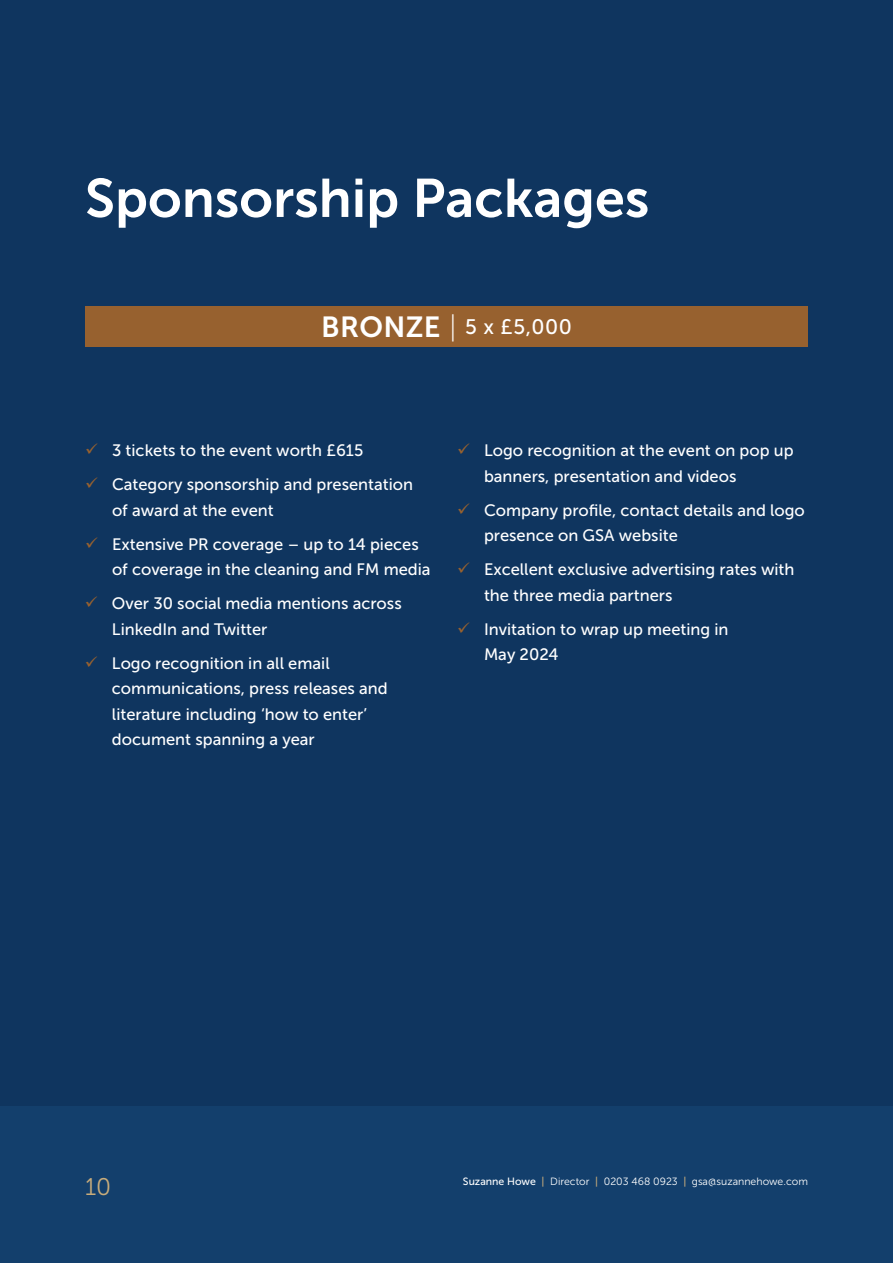
<style>
.page{position:relative;width:893px;height:1263px;background:#133f6c}
.page>*{position:absolute;margin:0;border:0;box-sizing:border-box;transform-origin:0 0}
.t1{font:54px "Museo Sans 700";color:#fff}
.t2{font:24px "Museo Sans 300";color:#c8ac7b}
.t3{font:21px "Museo Sans 500";color:#fff}
.t4{font:16.5px/25.5px "Museo Sans 500";color:#fff}
.t5{font:10.5px "Museo Sans 300";color:#fff}
.s1{font-family:"Museo Sans 700";font-size:28.95px}
.s2{font-family:"Museo Sans 100";font-size:28.95px}
.s3{font-family:"Museo Sans 500"}
.s4{font-family:"Museo Sans 500";color:#c8ac7b}
</style>
<div class="page">
<div style="left:0;top:0;width:893px;height:1106px;background:#0f355f"></div>
<hr style="left:892px;top:1106px;width:1px;height:157px;background:#183965">
<div style="left:85px;top:306px;width:723px;height:41px;background:#97612f"></div>
<h1 class="t1" style="left:85px;top:168px;width:566px">Sponsorship Packages</h1>
<p class="t3" style="left:321px;top:315px;width:252px"><span class="s1">BRONZE</span> <span class="s2">|</span> 5 x £5,000</p>
<p class="t4" style="left:112px;top:433px;width:303px;line-height:34px">3 tickets to the event worth £615<br>Category sponsorship and presentation</p>
<p class="t4" style="left:112px;top:493px;width:308px;line-height:34px">of award at the event<br>Extensive PR coverage – up to 14 pieces</p>
<p class="t4" style="left:112px;top:552px;width:320px;line-height:34px">of coverage in the cleaning and FM media<br>Over 30 social media mentions across</p>
<p class="t4" style="left:112px;top:612px;width:219px;line-height:34px">LinkedIn and Twitter<br>Logo recognition in all email</p>
<p class="t4" style="left:112px;top:676px;width:277px">communications, press releases and literature including ‘how to enter’ document spanning a year</p>
<p class="t4" style="left:484px;top:438px;width:311px">Logo recognition at the event on pop up banners, presentation and videos</p>
<p class="t4" style="left:484px;top:497px;width:322px">Company profile, contact details and logo presence on GSA website</p>
<p class="t4" style="left:484px;top:557px;width:312px">Excellent exclusive advertising rates with the three media partners</p>
<p class="t4" style="left:484px;top:616px;width:246px">Invitation to wrap up meeting in<br>May 2024</p>
<h2 class="t2" style="left:85px;top:1173px;width:28px">10</h2>
<p class="t5" style="left:463px;top:1176px;width:346px"><span class="s3">Suzanne Howe</span> <span class="s4">|</span> Director <span class="s4">|</span> 0203 468 0923 <span class="s4">|</span> gsa@suzannehowe.com</p>
</div>
